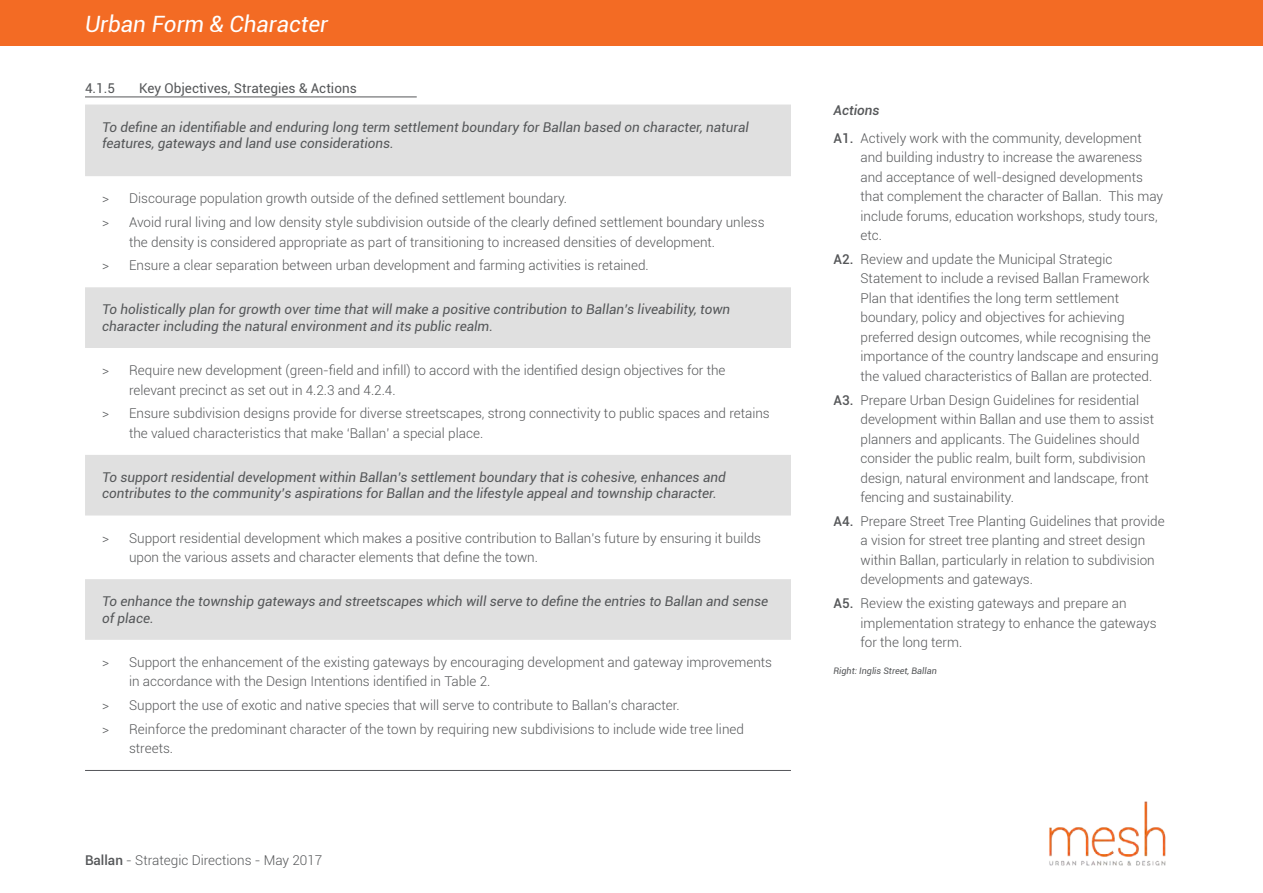
<style>
.page{position:relative;width:1263px;height:893px;background:#fff}
.page>*{position:absolute;margin:0;border:0;box-sizing:border-box;transform-origin:0 0}
.t1{font:italic 22.5px "Roboto";color:#fff}
.t2{font:300 13.5px/19.5px "Roboto";color:#555759}
.t3{font:italic 13.5px/16.5px "Roboto";color:#555759}
.t4{font:13.5px "Roboto";color:#555759}
.t5{font:italic 9px "Roboto";color:#555759}
.s1{font-weight:500}
.s2{font-weight:500;font-style:italic}
</style>
<div class="page">
<img style="left:1049px;top:801px;width:117px;height:65px">
<hr style="left:85px;top:97px;width:332px;height:1px;background:#555759">
<svg style="left:85px;top:105px;width:706px;height:535px"></svg>
<hr style="left:85px;top:770px;width:706px;height:1px;background:#55565a">
<div style="left:0;top:0;width:1263px;height:45px;background:#f36b24"></div>
<h1 class="t1" style="left:85px;top:8px;width:245px">Urban Form &amp; Character</h1>
<p class="t4" style="left:85px;top:79px;width:32px">4.1.5</p>
<p class="t4" style="left:139px;top:79px;width:219px">Key Objectives, Strategies &amp; Actions</p>
<p class="t3" style="left:102px;top:118px;width:648px">To define an identifiable and enduring long term settlement boundary for Ballan based on character, natural features, gateways and land use considerations.</p>
<p class="t2" style="left:102px;top:186px;width:664px;line-height:23.7px">&gt; Discourage population growth outside of the defined settlement boundary.<br>&gt; Avoid rural living and low density style subdivision outside of the clearly defined settlement boundary unless</p>
<p class="t2" style="left:102px;top:229px;width:615px;line-height:23.7px;text-indent:27px">the density is considered appropriate as part of transitioning to increased densities of development. &gt; Ensure a clear separation between urban development and farming activities is retained.</p>
<p class="t3" style="left:102px;top:301px;width:630px">To holistically plan for growth over time that will make a positive contribution to Ballan’s liveability, town character including the natural environment and its public realm.</p>
<p class="t2" style="left:129px;top:360px;width:598px;text-indent:-27px">&gt; Require new development (green-field and infill) to accord with the identified design objectives for the relevant precinct as set out in 4.2.3 and 4.2.4.</p>
<p class="t2" style="left:129px;top:403px;width:642px;text-indent:-27px">&gt; Ensure subdivision designs provide for diverse streetscapes, strong connectivity to public spaces and retains the valued characteristics that make ‘Ballan’ a special place.</p>
<p class="t3" style="left:102px;top:468px;width:625px">To support residential development within Ballan’s settlement boundary that is cohesive, enhances and contributes to the community’s aspirations for Ballan and the lifestyle appeal and township character.</p>
<p class="t2" style="left:129px;top:528px;width:634px;text-indent:-27px">&gt; Support residential development which makes a positive contribution to Ballan’s future by ensuring it builds upon the various assets and character elements that define the town.</p>
<p class="t3" style="left:102px;top:593px;width:668px">To enhance the township gateways and streetscapes which will serve to define the entries to Ballan and sense of place.</p>
<p class="t2" style="left:129px;top:652px;width:644px;text-indent:-27px">&gt; Support the enhancement of the existing gateways by encouraging development and gateway improvements in accordance with the Design Intentions identified in Table 2.</p>
<p class="t2" style="left:102px;top:693px;width:643px;line-height:23.7px">&gt; Support the use of exotic and native species that will serve to contribute to Ballan’s character.<br>&gt; Reinforce the predominant character of the town by requiring new subdivisions to include wide tree lined</p>
<p class="t2" style="left:129px;top:738px;width:46px">streets.</p>
<p class="t2" style="left:85px;top:850px;width:239px"><span class="s1">Ballan</span> - Strategic Directions - May 2017</p>
<p class="t2" style="left:833px;top:95px;width:310px;line-height:28px"><span class="s2">Actions<br></span><span class="s1">A1.</span> Actively work with the community, development</p>
<p class="t2" style="left:860px;top:147px;width:304px">and building industry to increase the awareness and acceptance of well-designed developments that complement the character of Ballan. This may include forums, education workshops, study tours, etc.</p>
<p class="t2" style="left:860px;top:249px;width:300px;text-indent:-27px"><span class="s1">A2.</span> Review and update the Municipal Strategic Statement to include a revised Ballan Framework Plan that identifies the long term settlement boundary, policy and objectives for achieving preferred design outcomes, while recognising the importance of the country landscape and ensuring the valued characteristics of Ballan are protected.</p>
<p class="t2" style="left:860px;top:390px;width:295px;text-indent:-27px"><span class="s1">A3.</span> Prepare Urban Design Guidelines for residential development within Ballan and use them to assist planners and applicants. The Guidelines should consider the public realm, built form, subdivision design, natural environment and landscape, front fencing and sustainability.</p>
<p class="t2" style="left:860px;top:511px;width:306px;text-indent:-27px"><span class="s1">A4.</span> Prepare Street Tree Planting Guidelines that provide a vision for street tree planting and street design within Ballan, particularly in relation to subdivision developments and gateways.</p>
<p class="t2" style="left:860px;top:593px;width:298px;text-indent:-27px"><span class="s1">A5.</span> Review the existing gateways and prepare an implementation strategy to enhance the gateways for the long term.</p>
<p class="t5" style="left:833px;top:665px;width:105px">Right: Inglis Street, Ballan</p>
</div>
